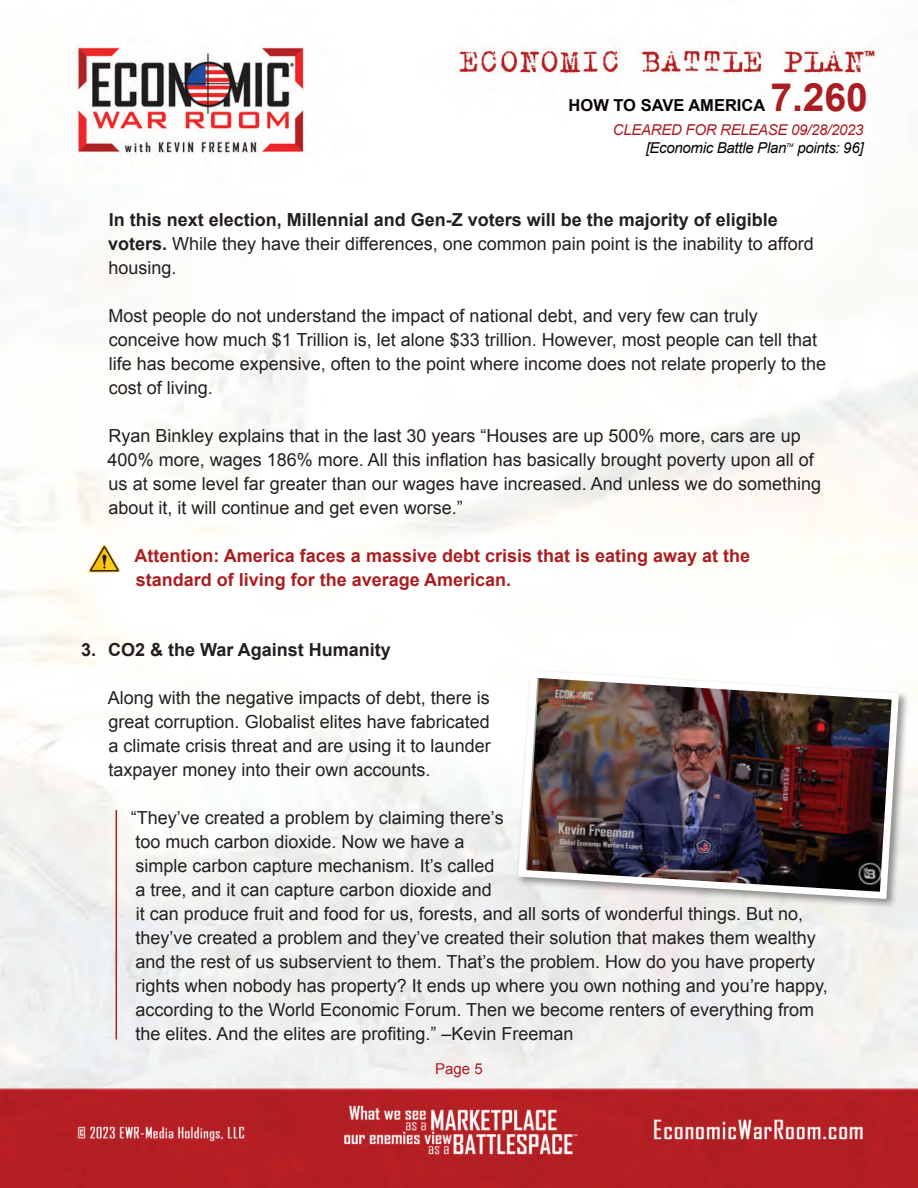
<style>
.page{position:relative;width:918px;height:1188px;background:#fff}
.page>*{position:absolute;margin:0;border:0;box-sizing:border-box;transform-origin:0 0}
.t1{font:700 39px "Arial";color:#aa1e21}
.t2{font:18px/24px "Arial";color:#231f20}
.List_Paragraph{font:700 18px/24px "Arial";color:#aa1e21}
.Main_Number_Section{font:700 18px "Arial";color:#231f20}
.t3{font:700 16.5px "Arial";color:#080302}
.t4{font:italic 15px "Arial";letter-spacing:-.02em;color:#080302}
.t5{font:italic 15px "Arial";letter-spacing:-.02em;color:#aa1e21}
.t6{font:15px "Arial";color:#aa1e21}
.t7{font:italic 5.25px "Arial";color:#080302}
.s1{font-weight:700}
</style>
<div class="page">
<img style="left:0;top:43px;width:918px;height:1145px">
<svg style="left:88px;top:544px;width:33px;height:28px"></svg>
<hr style="left:116px;top:810px;width:1px;height:230px;background:#aa1e21">
<div style="left:516px;top:668px;width:393px;height:241px;background:#231f20;opacity:.48"></div>
<img style="left:515px;top:667px;width:388px;height:236px">
<h1 class="t1" style="left:770px;top:72px;width:99px">7.260</h1>
<p class="t5" style="left:613px;top:120px;width:252px">CLEARED FOR RELEASE 09/28/2023</p>
<p class="t4" style="left:646px;top:138px;width:142px">[Economic Battle Plan</p>
<p class="t7" style="left:786px;top:141px;width:9px">TM</p>
<p class="t4" style="left:797px;top:138px;width:68px">points: 96]</p>
<p class="t3" style="left:569px;top:94px;width:198px">HOW TO SAVE AMERICA</p>
<p class="t2" style="left:108px;top:208px;width:707px"><span class="s1">In this next election, Millennial and Gen-Z voters will be the majority of eligible voters.</span> While they have their differences, one common pain point is the inability to afford housing.</p>
<p class="t2" style="left:108px;top:304px;width:719px">Most people do not understand the impact of national debt, and very few can truly conceive how much $1 Trillion is, let alone $33 trillion. However, most people can tell that life has become expensive, often to the point where income does not relate properly to the cost of living.</p>
<p class="t2" style="left:108px;top:424px;width:715px">Ryan Binkley explains that in the last 30 years “Houses are up 500% more, cars are up 400% more, wages 186% more. All this inflation has basically brought poverty upon all of us at some level far greater than our wages have increased. And unless we do something about it, it will continue and get even worse.”</p>
<p class="List_Paragraph" style="left:135px;top:544px;width:617px">Attention: America faces a massive debt crisis that is eating away at the standard of living for the average American.</p>
<p class="Main_Number_Section" style="left:81px;top:638px;width:311px">3. CO2 &amp; the War Against Humanity</p>
<p class="t2" style="left:108px;top:686px;width:385px;text-align:justify">Along with the negative impacts of debt, there is great corruption. Globalist elites have fabricated a climate crisis threat and are using it to launder taxpayer money into their own accounts.</p>
<p class="t2" style="left:131px;top:806px;width:698px">“They’ve created a problem by claiming there’s<br>too much carbon dioxide. Now we have a<br>simple carbon capture mechanism. It’s called<br>a tree, and it can capture carbon dioxide and<br>it can produce fruit and food for us, forests, and all sorts of wonderful things. But no, they’ve created a problem and they’ve created their solution that makes them wealthy and the rest of us subservient to them. That’s the problem. How do you have property rights when nobody has property? It ends up where you own nothing and you’re happy, according to the World Economic Forum. Then we become renters of everything from the elites. And the elites are profiting.” –Kevin Freeman</p>
<p class="t6" style="left:435px;top:1059px;width:49px">Page 5</p>
</div>
